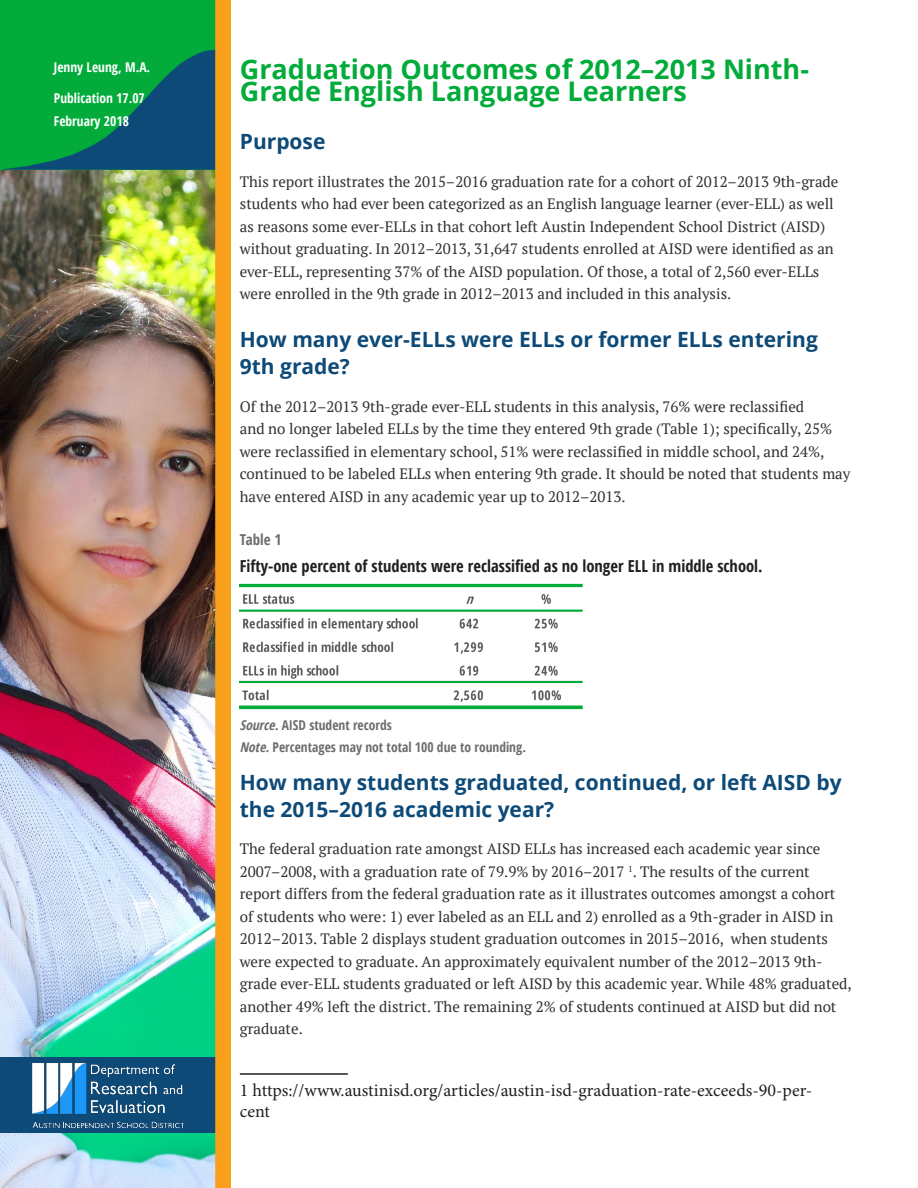
<style>
.page{position:relative;width:918px;height:1188px;background:#fff}
.page>*{position:absolute;margin:0;border:0;box-sizing:border-box;transform-origin:0 0}
.t1{font:700 27px/22.5px "Open Sans";color:#02ab3a}
.Heading{font:700 21px/27px "Open Sans";color:#0d4a78}
.t2{font:18px/21.6px "Minion Pro";color:#231f20}
.Figure_Title{font:700 condensed 16.5px "Open Sans";color:#231f20}
.Body{font:15px/22.5px "PT Serif";color:#303030}
.Figure_Number{font:700 condensed 15px "Open Sans";color:#6d6d6d}
.Figure_Source{font:700 condensed 13.5px "Open Sans";color:#6d6d6d}
.Publication{font:700 condensed 13.5px "Open Sans";color:#fff}
.s1{font-style:italic}
</style>
<div class="page">
<img style="left:0;top:169px;width:215px;height:1019px">
<div style="left:0;top:0;width:216px;height:169px;background:#02ab3a"></div>
<img style="left:2px;top:49px;width:213px;height:124px">
<div style="left:0;top:1058px;width:216px;height:75px;background:#0d4a78"></div>
<img style="left:32px;top:1063px;width:153px;height:66px">
<div style="left:216px;top:0;width:14px;height:1188px;background:#f8a01b"></div>
<div style="left:215px;top:0;width:16px;height:1188px;border:2px solid #f8a01b"></div>
<img style="left:240px;top:583px;width:343px;height:127px">
<hr style="left:240px;top:1073px;width:108px;height:2px;background:#231f20">
<p class="Publication" style="left:54px;top:57px;width:98px">Jenny Leung, M.A.</p>
<p class="Publication" style="left:54px;top:89px;width:92px">Publication 17.07</p>
<p class="Publication" style="left:54px;top:111px;width:77px">February 2018</p>
<h1 class="t1" style="left:240px;top:57px;width:571px">Graduation Outcomes of 2012–2013 Ninth-<br>Grade English Language Learners</h1>
<h4 class="Heading" style="left:240px;top:128px;width:87px">Purpose</h4>
<p class="Body" style="left:240px;top:170px;width:600px">This report illustrates the 2015–2016 graduation rate for a cohort of 2012–2013 9th-grade students who had ever been categorized as an English language learner (ever-ELL) as well as reasons some ever-ELLs in that cohort left Austin Independent School District (AISD) without graduating. In 2012–2013, 31,647 students enrolled at AISD were identified as an ever-ELL, representing 37% of the AISD population. Of those, a total of 2,560 ever-ELLs were enrolled in the 9th grade in 2012–2013 and included in this analysis.</p>
<h4 class="Heading" style="left:240px;top:326px;width:580px">How many ever-ELLs were ELLs or former ELLs entering<br>9th grade?</h4>
<p class="Body" style="left:240px;top:395px;width:612px">Of the 2012–2013 9th-grade ever-ELL students in this analysis, 76% were reclassified<br>and no longer labeled ELLs by the time they entered 9th grade (Table 1); specifically, 25% were reclassified in elementary school, 51% were reclassified in middle school, and 24%, continued to be labeled ELLs when entering 9th grade. It should be noted that students may have entered AISD in any academic year up to 2012–2013.</p>
<h6 class="Figure_Number" style="left:240px;top:529px;width:43px">Table 1</h6>
<h5 class="Figure_Title" style="left:240px;top:555px;width:524px">Fifty-one percent of students were reclassified as no longer ELL in middle school.</h5>
<p class="Figure_Source" style="left:240px;top:716px;width:153px"><span class="s1">Source.</span>AISD student records</p>
<p class="Figure_Source" style="left:240px;top:738px;width:288px"><span class="s1">Note.</span>Percentages may not total 100 due to rounding.</p>
<h4 class="Heading" style="left:240px;top:768px;width:603px">How many students graduated, continued, or left AISD by the 2015–2016 academic year?</h4>
<p class="Body" style="left:240px;top:838px;width:614px">The federal graduation rate amongst AISD ELLs has increased each academic year since 2007–2008, with a graduation rate of 79.9% by 2016–2017 <sup>1</sup>. The results of the current report differs from the federal graduation rate as it illustrates outcomes amongst a cohort of students who were: 1) ever labeled as an ELL and 2) enrolled as a 9th-grader in AISD in 2012–2013. Table 2 displays student graduation outcomes in 2015–2016, when students were expected to graduate. An approximately equivalent number of the 2012–2013 9th&shy;grade ever-ELL students graduated or left AISD by this academic year. While 48% graduated, another 49% left the district. The remaining 2% of students continued at AISD but did not graduate.</p>
<p class="t2" style="left:240px;top:1079px;width:574px">1 https://www.austinisd.org/articles/austin-isd-graduation-rate-exceeds-90-per&shy;cent</p>
</div>
